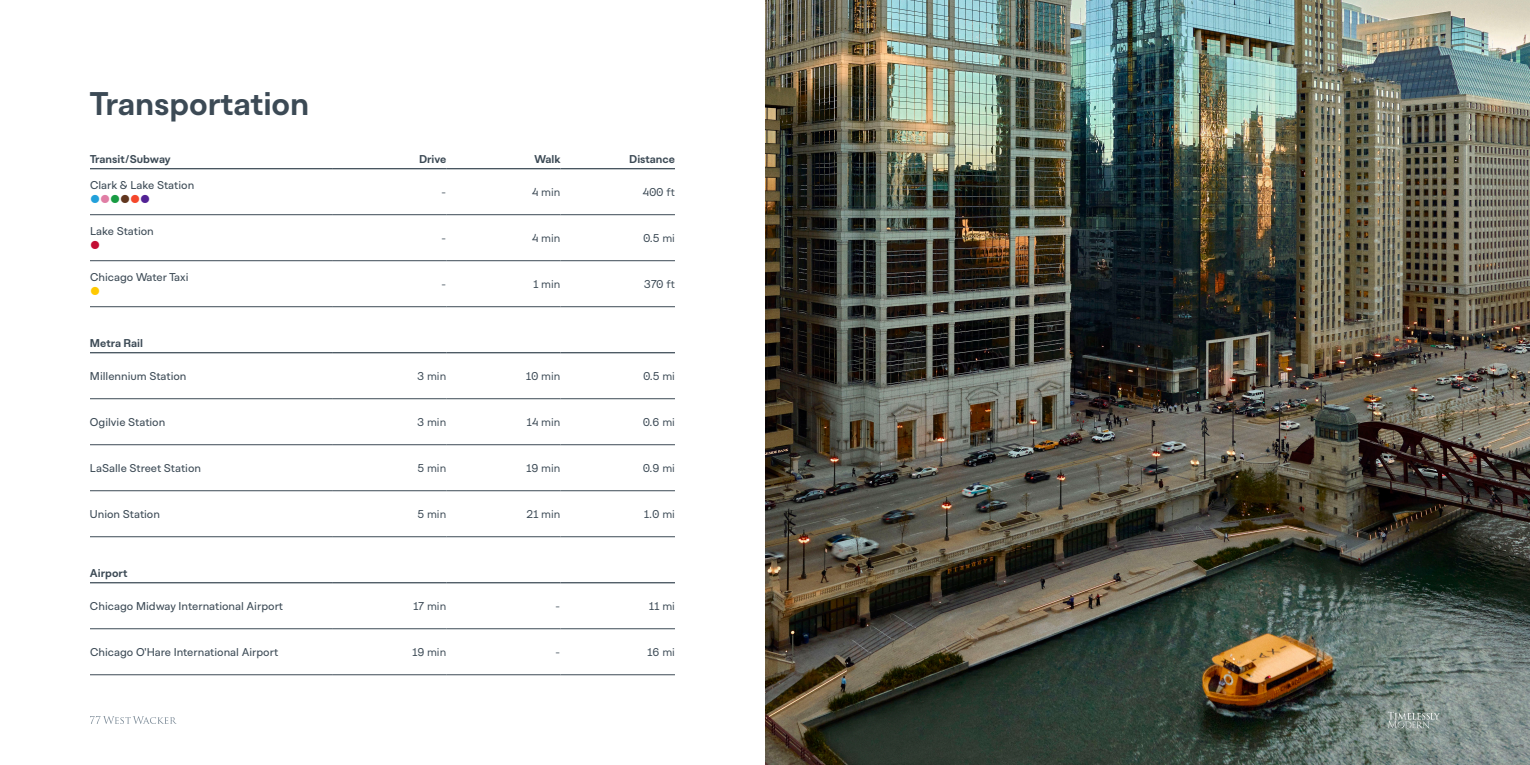
<style>
.page{position:relative;width:1530px;height:765px;background:#fff}
.page>*{position:absolute;margin:0;border:0;box-sizing:border-box;transform-origin:0 0}
.t1{font:700 32.5px "Planc";color:#3c4a55}
.t2{font:500 11.25px "Planc";color:#3c4a55}
.t3{font:11.25px "Planc";color:#3c4a55}
.t4{font:700 11.25px "Planc";color:#3c4a55}
</style>
<div class="page">
<hr style="left:90px;top:168px;width:242px;height:1px;background:#3c4a55">
<hr style="left:332px;top:168px;width:114px;height:1px;background:#3c4a55">
<hr style="left:446px;top:168px;width:114px;height:1px;background:#3c4a55">
<hr style="left:560px;top:168px;width:115px;height:1px;background:#3c4a55">
<hr style="left:90px;top:214px;width:242px;height:1px;background:#3c4a55">
<hr style="left:332px;top:214px;width:114px;height:1px;background:#3c4a55">
<hr style="left:446px;top:214px;width:114px;height:1px;background:#3c4a55">
<hr style="left:560px;top:214px;width:115px;height:1px;background:#3c4a55">
<hr style="left:90px;top:260px;width:242px;height:1px;background:#3c4a55">
<hr style="left:332px;top:260px;width:114px;height:1px;background:#3c4a55">
<hr style="left:446px;top:260px;width:114px;height:1px;background:#3c4a55">
<hr style="left:560px;top:260px;width:115px;height:1px;background:#3c4a55">
<hr style="left:90px;top:306px;width:242px;height:1px;background:#3c4a55">
<hr style="left:332px;top:306px;width:114px;height:1px;background:#3c4a55">
<hr style="left:446px;top:306px;width:114px;height:1px;background:#3c4a55">
<hr style="left:560px;top:306px;width:115px;height:1px;background:#3c4a55">
<hr style="left:90px;top:398px;width:242px;height:1px;background:#3c4a55">
<hr style="left:332px;top:398px;width:114px;height:1px;background:#3c4a55">
<hr style="left:446px;top:398px;width:114px;height:1px;background:#3c4a55">
<hr style="left:560px;top:398px;width:115px;height:1px;background:#3c4a55">
<hr style="left:90px;top:445px;width:242px;height:1px;background:#3c4a55">
<hr style="left:332px;top:445px;width:114px;height:1px;background:#3c4a55">
<hr style="left:446px;top:445px;width:114px;height:1px;background:#3c4a55">
<hr style="left:560px;top:445px;width:115px;height:1px;background:#3c4a55">
<hr style="left:90px;top:491px;width:242px;height:1px;background:#3c4a55">
<hr style="left:332px;top:491px;width:114px;height:1px;background:#3c4a55">
<hr style="left:446px;top:491px;width:114px;height:1px;background:#3c4a55">
<hr style="left:560px;top:491px;width:115px;height:1px;background:#3c4a55">
<hr style="left:90px;top:537px;width:242px;height:1px;background:#3c4a55">
<hr style="left:332px;top:537px;width:114px;height:1px;background:#3c4a55">
<hr style="left:446px;top:537px;width:114px;height:1px;background:#3c4a55">
<hr style="left:560px;top:537px;width:115px;height:1px;background:#3c4a55">
<hr style="left:90px;top:629px;width:242px;height:1px;background:#3c4a55">
<hr style="left:332px;top:629px;width:114px;height:1px;background:#3c4a55">
<hr style="left:446px;top:629px;width:114px;height:1px;background:#3c4a55">
<hr style="left:560px;top:629px;width:115px;height:1px;background:#3c4a55">
<hr style="left:90px;top:675px;width:242px;height:1px;background:#3c4a55">
<hr style="left:332px;top:675px;width:114px;height:1px;background:#3c4a55">
<hr style="left:446px;top:675px;width:114px;height:1px;background:#3c4a55">
<hr style="left:560px;top:675px;width:115px;height:1px;background:#3c4a55">
<hr style="left:90px;top:352px;width:242px;height:1px;background:#3c4a55">
<hr style="left:332px;top:352px;width:114px;height:1px;background:#3c4a55">
<hr style="left:446px;top:352px;width:114px;height:1px;background:#3c4a55">
<hr style="left:560px;top:352px;width:115px;height:1px;background:#3c4a55">
<hr style="left:90px;top:582px;width:242px;height:1px;background:#3c4a55">
<hr style="left:332px;top:582px;width:114px;height:1px;background:#3c4a55">
<hr style="left:446px;top:582px;width:114px;height:1px;background:#3c4a55">
<hr style="left:560px;top:582px;width:115px;height:1px;background:#3c4a55">
<img style="left:765px;top:0;width:765px;height:765px">
<svg style="left:1388px;top:712px;width:52px;height:17px"></svg>
<svg style="left:90px;top:716px;width:87px;height:8px"></svg>
<p class="t1" style="left:90px;top:83px;width:221px">Transportation</p>
<p class="t4" style="left:90px;top:151px;width:82px">Transit/Subway</p>
<p class="t4" style="left:419px;top:151px;width:29px">Drive</p>
<p class="t4" style="left:535px;top:151px;width:27px">Walk</p>
<p class="t4" style="left:629px;top:151px;width:47px">Distance</p>
<p class="t2" style="left:90px;top:178px;width:106px">Clark &amp; Lake Station</p>
<p class="t3" style="left:441px;top:185px;width:7px">-</p>
<p class="t3" style="left:532px;top:185px;width:30px">4 min</p>
<p class="t3" style="left:643px;top:185px;width:34px">400 ft</p>
<p class="t2" style="left:90px;top:224px;width:65px">Lake Station</p>
<p class="t3" style="left:441px;top:231px;width:7px">-</p>
<p class="t3" style="left:532px;top:231px;width:30px">4 min</p>
<p class="t3" style="left:643px;top:231px;width:33px">0.5 mi</p>
<p class="t2" style="left:90px;top:270px;width:100px">Chicago Water Taxi</p>
<p class="t3" style="left:441px;top:277px;width:7px">-</p>
<p class="t3" style="left:533px;top:277px;width:29px">1 min</p>
<p class="t3" style="left:644px;top:277px;width:33px">370 ft</p>
<p class="t4" style="left:90px;top:335px;width:54px">Metra Rail</p>
<p class="t2" style="left:90px;top:369px;width:98px">Millennium Station</p>
<p class="t3" style="left:417px;top:369px;width:31px">3 min</p>
<p class="t3" style="left:526px;top:369px;width:36px">10 min</p>
<p class="t3" style="left:643px;top:369px;width:33px">0.5 mi</p>
<p class="t2" style="left:90px;top:415px;width:77px">Ogilvie Station</p>
<p class="t3" style="left:417px;top:415px;width:31px">3 min</p>
<p class="t3" style="left:527px;top:415px;width:35px">14 min</p>
<p class="t3" style="left:643px;top:415px;width:34px">0.6 mi</p>
<p class="t2" style="left:90px;top:461px;width:113px">LaSalle Street Station</p>
<p class="t3" style="left:418px;top:461px;width:30px">5 min</p>
<p class="t3" style="left:527px;top:461px;width:35px">19 min</p>
<p class="t3" style="left:643px;top:461px;width:34px">0.9 mi</p>
<p class="t2" style="left:90px;top:507px;width:71px">Union Station</p>
<p class="t3" style="left:418px;top:507px;width:30px">5 min</p>
<p class="t3" style="left:527px;top:507px;width:35px">21 min</p>
<p class="t3" style="left:644px;top:507px;width:32px">1.0 mi</p>
<p class="t4" style="left:90px;top:565px;width:39px">Airport</p>
<p class="t2" style="left:90px;top:599px;width:195px">Chicago Midway International Airport</p>
<p class="t3" style="left:414px;top:599px;width:34px">17 min</p>
<p class="t3" style="left:555px;top:599px;width:7px">-</p>
<p class="t3" style="left:649px;top:599px;width:27px">11 mi</p>
<p class="t2" style="left:90px;top:645px;width:190px">Chicago O'Hare International Airport</p>
<p class="t3" style="left:412px;top:645px;width:35px">19 min</p>
<p class="t3" style="left:555px;top:645px;width:7px">-</p>
<p class="t3" style="left:648px;top:645px;width:29px">16 mi</p>
</div>
